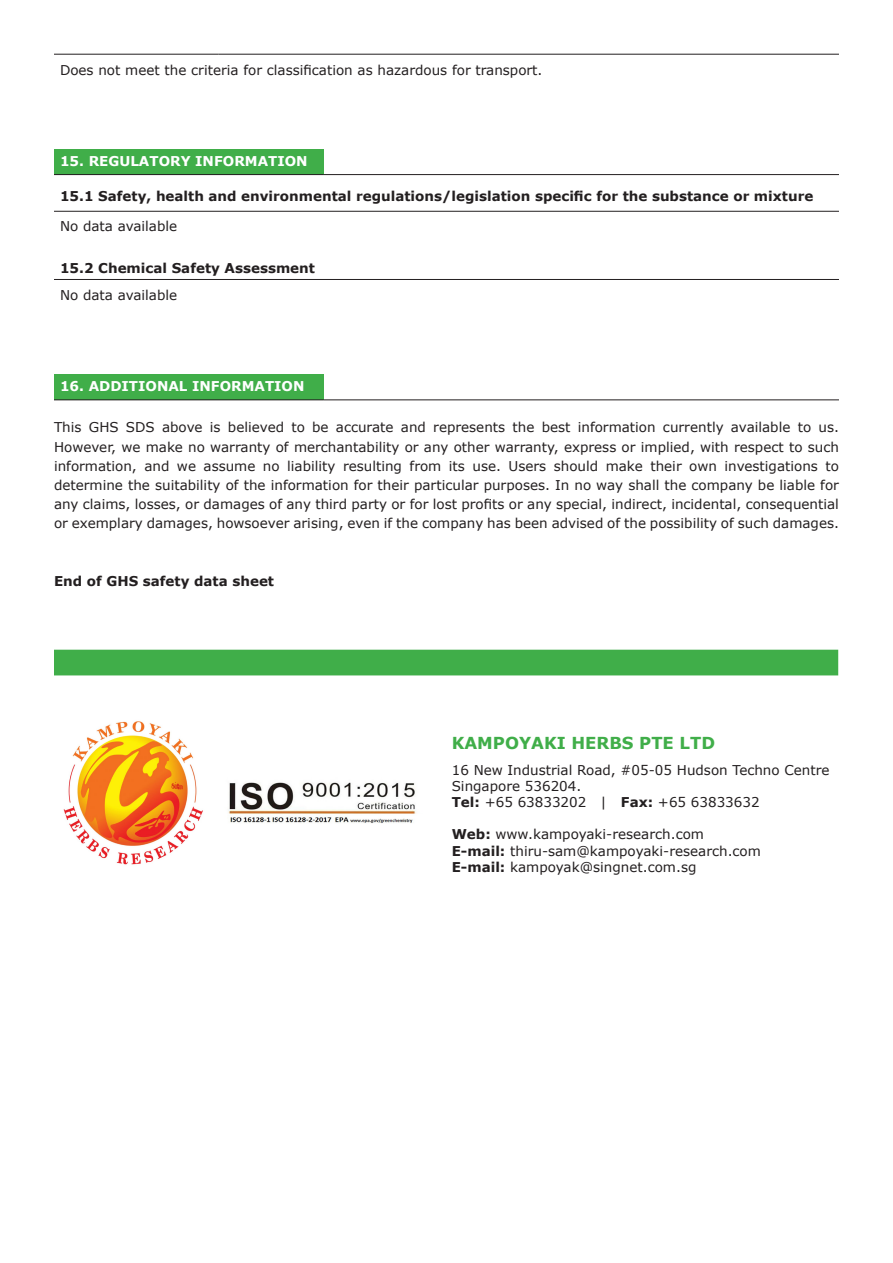
<style>
.page{position:relative;width:893px;height:1263px;background:#fff}
.page>*{position:absolute;margin:0;border:0;box-sizing:border-box;transform-origin:0 0}
.t1{font:700 16.5px "Verdana";color:#40ae49}
.t2{font:13.5px/19.2px "Verdana";color:#231f20;text-align:justify}
.t3{font:700 13.5px "Verdana";color:#231f20}
.t4{font:700 13.5px "Verdana";color:#fff}
.s1{font-weight:700}
</style>
<div class="page">
<hr style="left:54px;top:54px;width:164px;height:1px;background:#231f20">
<hr style="left:218px;top:54px;width:621px;height:1px;background:#231f20">
<div style="left:54px;top:149px;width:269px;height:26px;background:#40ae49"></div>
<hr style="left:54px;top:174px;width:269px;height:1px;background:#231f20">
<hr style="left:323px;top:174px;width:516px;height:1px;background:#231f20">
<hr style="left:54px;top:211px;width:785px;height:1px;background:#231f20">
<hr style="left:54px;top:279px;width:785px;height:1px;background:#231f20">
<div style="left:54px;top:375px;width:269px;height:25px;background:#40ae49"></div>
<hr style="left:54px;top:400px;width:269px;height:1px;background:#231f20">
<hr style="left:323px;top:400px;width:516px;height:1px;background:#231f20">
<div style="left:54px;top:650px;width:784px;height:25px;background:#40ae49"></div>
<img style="left:63px;top:721px;width:140px;height:144px">
<img style="left:228px;top:782px;width:188px;height:41px">
<p class="t2" style="left:60px;top:60px;width:484px">Does not meet the criteria for classification as hazardous for transport.</p>
<p class="t4" style="left:60px;top:152px;width:249px">15. REGULATORY INFORMATION</p>
<p class="t3" style="left:60px;top:187px;width:755px">15.1 Safety, health and environmental regulations/legislation specific for the substance or mixture</p>
<p class="t2" style="left:60px;top:217px;width:119px">No data available</p>
<p class="t3" style="left:60px;top:260px;width:257px">15.2 Chemical Safety Assessment</p>
<p class="t2" style="left:60px;top:286px;width:119px">No data available</p>
<p class="t4" style="left:60px;top:377px;width:246px">16. ADDITIONAL INFORMATION</p>
<p class="t2" style="left:54px;top:418px;width:786px">This GHS SDS above is believed to be accurate and represents the best information currently available to us.<br>However, we make no warranty of merchantability or any other warranty, express or implied, with respect to such information, and we assume no liability resulting from its use. Users should make their own investigations to determine the suitability of the information for their particular purposes. In no way shall the company be liable for any claims, losses, or damages of any third party or for lost profits or any special, indirect, incidental, consequential or exemplary damages, howsoever arising, even if the company has been advised of the possibility of such damages.</p>
<p class="t3" style="left:54px;top:572px;width:222px">End of GHS safety data sheet</p>
<p class="t1" style="left:452px;top:733px;width:265px">KAMPOYAKI HERBS PTE LTD</p>
<p class="t2" style="left:452px;top:760px;width:379px">16 New Industrial Road, #05-05 Hudson Techno Centre</p>
<p class="t2" style="left:452px;top:776px;width:131px">Singapore 536204.</p>
<p class="t2" style="left:452px;top:793px;width:309px"><span class="s1">Tel:</span> +65 63833202 | <span class="s1">Fax:</span> +65 63833632</p>
<p class="t2" style="left:452px;top:825px;width:254px"><span class="s1">Web:</span> www.kampoyaki-research.com</p>
<p class="t2" style="left:452px;top:841px;width:311px"><span class="s1">E-mail:</span> thiru-sam@kampoyaki-research.com</p>
<p class="t2" style="left:452px;top:857px;width:246px"><span class="s1">E-mail:</span> kampoyak@singnet.com.sg</p>
</div>
